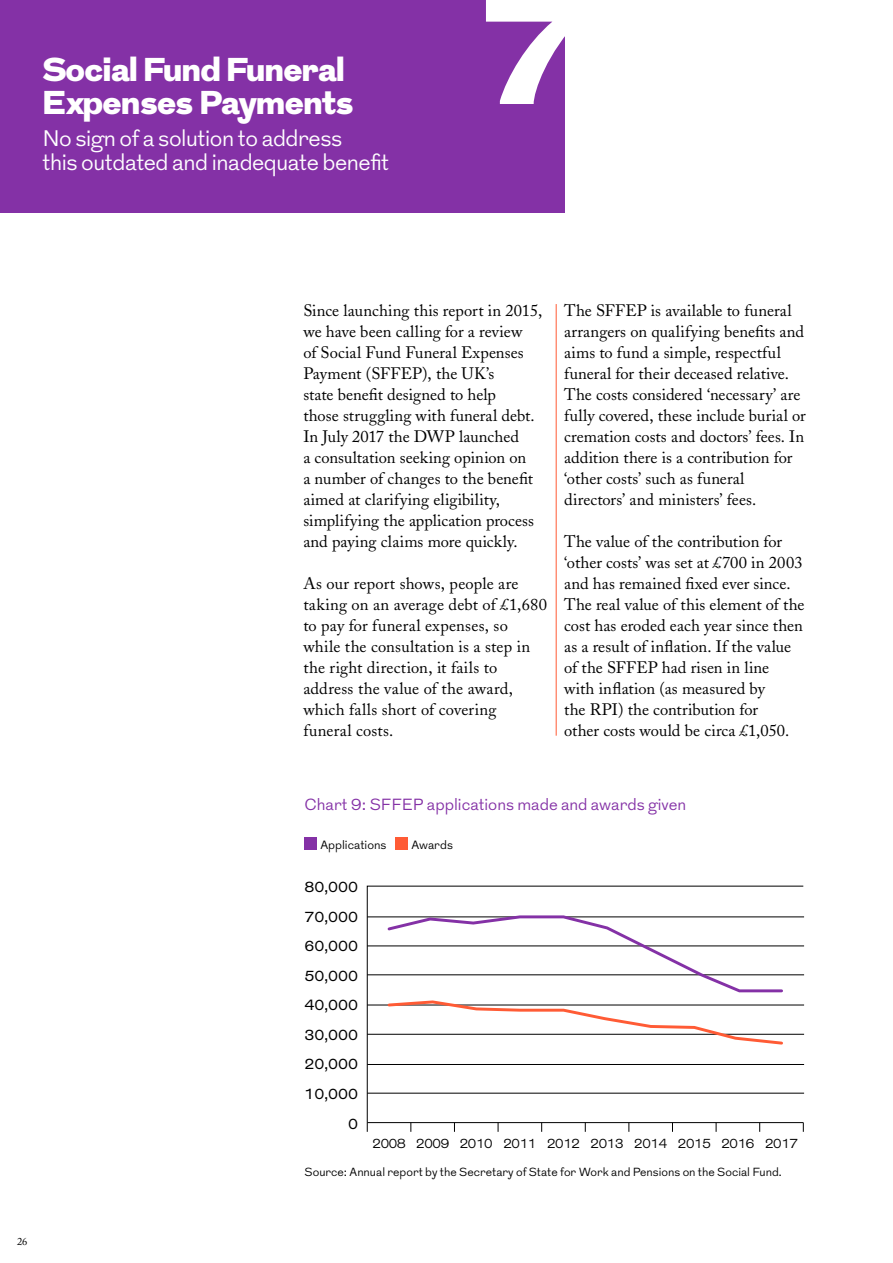
<style>
.page{position:relative;width:893px;height:1263px;background:#fff}
.page>*{position:absolute;margin:0;border:0;box-sizing:border-box;transform-origin:0 0}
.t1{font:900 150px "Grot";color:#fff}
.t2{font:900 33px/33px "Grot";color:#fff}
.t3{font:300 22.5px/24px "Grot";letter-spacing:-.02em;color:#fff}
.t4{font:16.5px/21px "Adobe Caslon";letter-spacing:.005em;color:#000}
.t5{font:300 16.2px "Grot";color:#8431a6}
.t6{font:14.7px "Grot";color:#000}
.t7{font:300 13.2px "Grot";letter-spacing:-.07em;color:#000}
.t8{font:300 12px "Grot";color:#000}
.t9{font:300 11.7px "Grot";color:#000}
.t10{font:10.5px "Adobe Caslon";color:#000}
</style>
<div class="page">
<div style="left:0;top:0;width:564px;height:213px;background:#8431a6"></div>
<hr style="left:556px;top:304px;width:1px;height:432px;background:#ff5b35">
<svg style="left:366px;top:885px;width:438px;height:238px"></svg>
<hr style="left:367px;top:1064px;width:437px;height:1px;background:#000">
<hr style="left:367px;top:1093px;width:437px;height:1px;background:#000">
<hr style="left:367px;top:1034px;width:437px;height:1px;background:#000">
<hr style="left:367px;top:1005px;width:437px;height:1px;background:#000">
<hr style="left:367px;top:974px;width:437px;height:1px;background:#000">
<hr style="left:367px;top:945px;width:437px;height:1px;background:#000">
<hr style="left:367px;top:916px;width:437px;height:1px;background:#000">
<svg style="left:385px;top:914px;width:400px;height:132px"></svg>
<div style="left:305px;top:838px;width:12px;height:12px;background:#8431a6"></div>
<div style="left:396px;top:838px;width:12px;height:12px;background:#ff5b35"></div>
<h2 class="t2" style="left:43px;top:54px;width:312px">Social Fund Funeral<br>Expenses Payments</h2>
<h3 class="t3" style="left:43px;top:127px;width:348px">No sign of a solution to address<br>this outdated and inadequate benefit</h3>
<h1 class="t1" style="left:480px;top:-56px;width:106px">7</h1>
<p class="t10" style="left:17px;top:1235px;width:12px">26</p>
<p class="t4" style="left:303px;top:300px;width:240px">Since launching this report in 2015, we have been calling for a review<br>of Social Fund Funeral Expenses<br>Payment (SFFEP), the UK’s<br>state benefit designed to help<br>those struggling with funeral debt.<br>In July 2017 the DWP launched<br>a consultation seeking opinion on<br>a number of changes to the benefit aimed at clarifying eligibility, simplifying the application process and paying claims more quickly.</p>
<p class="t4" style="left:303px;top:573px;width:245px">As our report shows, people are taking on an average debt of £1,680 to pay for funeral expenses, so while the consultation is a step in the right direction, it fails to address the value of the award, which falls short of covering funeral costs.</p>
<p class="t4" style="left:564px;top:300px;width:243px">The SFFEP is available to funeral arrangers on qualifying benefits and aims to fund a simple, respectful funeral for their deceased relative.<br>The costs considered ‘necessary’ are fully covered, these include burial or cremation costs and doctors’ fees. In addition there is a contribution for ‘other costs’ such as funeral directors’ and ministers’ fees.</p>
<p class="t4" style="left:564px;top:531px;width:242px">The value of the contribution for ‘other costs’ was set at £700 in 2003 and has remained fixed ever since.<br>The real value of this element of the cost has eroded each year since then as a result of inflation. If the value of the SFFEP had risen in line<br>with inflation (as measured by<br>the RPI) the contribution for<br>other costs would be circa £1,050.</p>
<p class="t5" style="left:305px;top:794px;width:383px">Chart 9: SFFEP applications made and awards given</p>
<p class="t8" style="left:320px;top:837px;width:68px">Applications</p>
<p class="t8" style="left:411px;top:837px;width:43px">Awards</p>
<p class="t6" style="left:304px;top:876px;width:55px">80,000</p>
<p class="t6" style="left:304px;top:907px;width:55px">70,000</p>
<p class="t6" style="left:304px;top:936px;width:55px">60,000</p>
<p class="t6" style="left:304px;top:966px;width:55px">50,000</p>
<p class="t6" style="left:304px;top:995px;width:55px">40,000</p>
<p class="t6" style="left:304px;top:1025px;width:55px">30,000</p>
<p class="t6" style="left:304px;top:1054px;width:55px">20,000</p>
<p class="t6" style="left:304px;top:1084px;width:55px">10,000</p>
<p class="t6" style="left:348px;top:1114px;width:11px">0</p>
<p class="t7" style="left:372px;top:1134px;width:428px">2008 2009 2010 2011 2012 2013 2014 2015 2016 2017</p>
<p class="t9" style="left:305px;top:1164px;width:479px">Source: Annual report by the Secretary of State for Work and Pensions on the Social Fund.</p>
</div>
